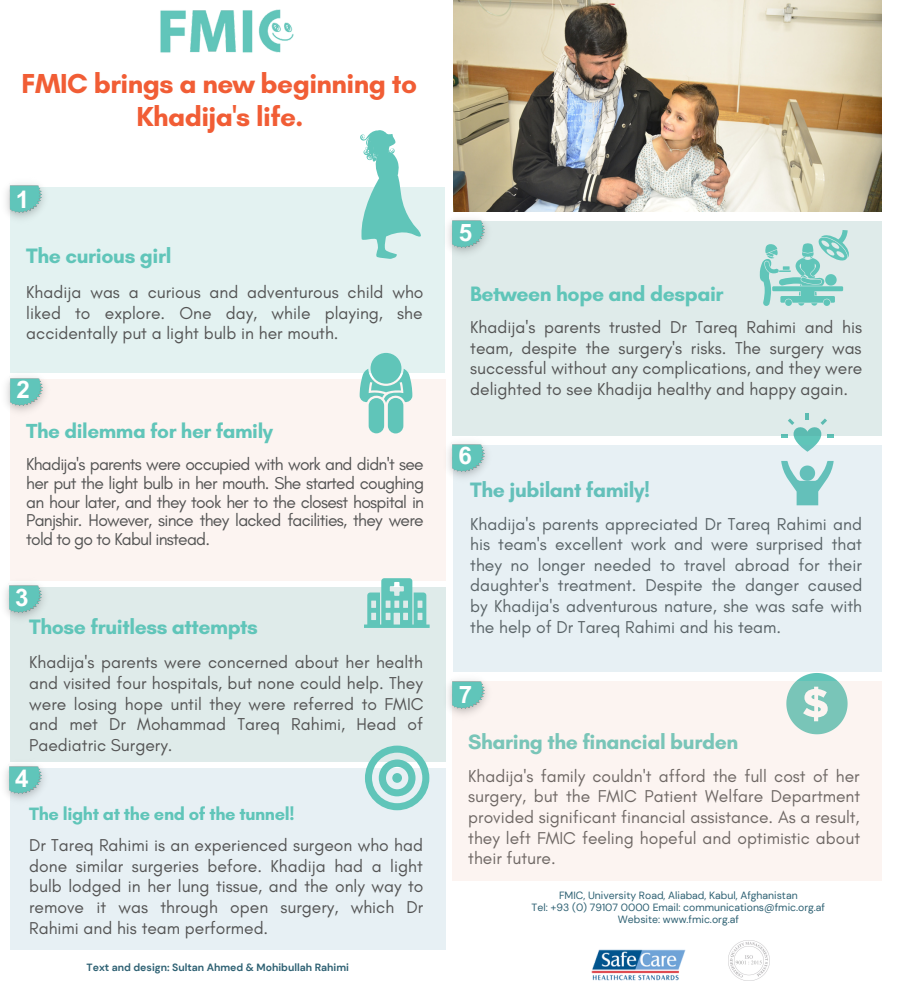
<style>
.page{position:relative;width:900px;height:990px;background:#fff}
.page>*{position:absolute;margin:0;border:0;box-sizing:border-box;transform-origin:0 0}
.t1{font:700 28px "Glacial Indifference";letter-spacing:-.02em;color:#f15d35}
.t2{font:700 24.12px "Arial MT Pro";color:#fff}
.t3{font:700 21.25px "Glacial Indifference";letter-spacing:-.02em;color:#60c5b9}
.t4{font:700 20.75px "Glacial Indifference";letter-spacing:-.02em;color:#60c5b9}
.t5{font:700 18.25px "Glacial Indifference";letter-spacing:-.02em;color:#60c5b9}
.t6{font:17.5px/20.6px "Glacial Indifference";color:#545454;text-align:justify}
.t7{font:10.5px "DM Sans";color:#2e6173}
.t8{font:700 10.5px "DM Sans";color:#2e6173}
</style>
<div class="page">
<div style="left:10px;top:379px;width:436px;height:201px;background:#fcf4f1"></div>
<div style="left:10px;top:587px;width:436px;height:174px;background:#dfebea"></div>
<div style="left:10px;top:768px;width:436px;height:182px;background:#e7f0f4"></div>
<img style="left:160px;top:9px;width:134px;height:44px">
<div style="left:10px;top:187px;width:435px;height:186px;background:#e3f2f1"></div>
<div style="left:371px;top:353px;width:30px;height:31px;background:#60c5b9;border-radius:50%"></div>
<svg style="left:360px;top:369px;width:52px;height:34px"></svg>
<div style="left:388px;top:398px;width:15px;height:35px;background:#60c5b9;border-radius:8px"></div>
<div style="left:369px;top:398px;width:15px;height:35px;background:#60c5b9;border-radius:8px"></div>
<svg style="left:781px;top:436px;width:53px;height:9px"></svg>
<svg style="left:364px;top:578px;width:66px;height:50px"></svg>
<img style="left:591px;top:949px;width:95px;height:32px">
<img style="left:729px;top:940px;width:40px;height:41px">
<img style="left:454px;top:0;width:428px;height:212px">
<svg style="left:360px;top:130px;width:61px;height:129px"></svg>
<div style="left:452px;top:221px;width:430px;height:215px;background:#dfebea"></div>
<svg style="left:760px;top:230px;width:89px;height:76px"></svg>
<svg style="left:365px;top:746px;width:64px;height:64px"></svg>
<svg style="left:796px;top:673px;width:42px;height:8px"></svg>
<img style="left:6px;top:184px;width:38px;height:35px">
<img style="left:6px;top:377px;width:39px;height:35px">
<img style="left:5px;top:580px;width:46px;height:39px">
<img style="left:5px;top:761px;width:46px;height:39px">
<img style="left:448px;top:211px;width:46px;height:43px">
<div style="left:453px;top:445px;width:429px;height:227px;background:#e7f0f4"></div>
<img style="left:448px;top:443px;width:39px;height:35px">
<div style="left:452px;top:681px;width:430px;height:200px;background:#fcf4f1"></div>
<img style="left:448px;top:680px;width:39px;height:35px">
<p class="t1" style="left:22px;top:66px;width:397px">FMIC brings a new beginning to</p>
<p class="t1" style="left:136px;top:99px;width:168px">Khadija's life.</p>
<p class="t2" style="left:16px;top:190px;width:15px">1</p>
<p class="t2" style="left:459px;top:223px;width:15px">5</p>
<p class="t3" style="left:26px;top:243px;width:147px">The curious girl</p>
<p class="t6" style="left:26px;top:282px;width:399px">Khadija was a curious and adventurous child who liked to explore. One day, while playing, she accidentally put a light bulb in her mouth.</p>
<p class="t3" style="left:470px;top:281px;width:255px">Between hope and despair</p>
<p class="t6" style="left:470px;top:317px;width:394px">Khadija's parents trusted Dr Tareq Rahimi and his team, despite the surgery's risks. The surgery was successful without any complications, and they were delighted to see Khadija healthy and happy again.</p>
<p class="t2" style="left:17px;top:381px;width:15px">2</p>
<p class="t4" style="left:26px;top:418px;width:248px">The dilemma for her family</p>
<p class="t6" style="left:26px;top:455px;width:399px;line-height:18.8px">Khadija's parents were occupied with work and didn't see her put the light bulb in her mouth. She started coughing an hour later, and they took her to the closest hospital in Panjshir. However, since they lacked facilities, they were told to go to Kabul instead.</p>
<p class="t2" style="left:15px;top:589px;width:15px">3</p>
<p class="t3" style="left:29px;top:614px;width:230px">Those fruitless attempts</p>
<p class="t6" style="left:29px;top:652px;width:396px">Khadija's parents were concerned about her health and visited four hospitals, but none could help. They were losing hope until they were referred to FMIC and met Dr Mohammad Tareq Rahimi, Head of Paediatric Surgery.</p>
<p class="t2" style="left:15px;top:769px;width:15px">4</p>
<p class="t5" style="left:29px;top:802px;width:267px">The light at the end of the tunnel!</p>
<p class="t6" style="left:29px;top:835px;width:396px">Dr Tareq Rahimi is an experienced surgeon who had done similar surgeries before. Khadija had a light bulb lodged in her lung tissue, and the only way to remove it was through open surgery, which Dr Rahimi and his team performed.</p>
<p class="t8" style="left:87px;top:961px;width:264px">Text and design: Sultan Ahmed &amp; Mohibullah Rahimi</p>
<p class="t2" style="left:458px;top:447px;width:15px">6</p>
<p class="t3" style="left:470px;top:477px;width:181px">The jubilant family!</p>
<p class="t6" style="left:470px;top:513px;width:394px">Khadija's parents appreciated Dr Tareq Rahimi and his team's excellent work and were surprised that they no longer needed to travel abroad for their daughter's treatment. Despite the danger caused by Khadija's adventurous nature, she was safe with the help of Dr Tareq Rahimi and his team.</p>
<p class="t2" style="left:459px;top:685px;width:15px">7</p>
<p class="t3" style="left:468px;top:729px;width:271px">Sharing the financial burden</p>
<p class="t6" style="left:468px;top:765px;width:393px">Khadija's family couldn't afford the full cost of her surgery, but the FMIC Patient Welfare Department provided significant financial assistance. As a result, they left FMIC feeling hopeful and optimistic about their future.</p>
<p class="t7" style="left:559px;top:888px;width:240px">FMIC, University Road, Aliabad, Kabul, Afghanistan</p>
<p class="t7" style="left:532px;top:900px;width:295px">Tel: +93 (0) 79107 0000 Email: communications@fmic.org.af</p>
<p class="t7" style="left:618px;top:913px;width:123px">Website: www.fmic.org.af</p>
</div>
